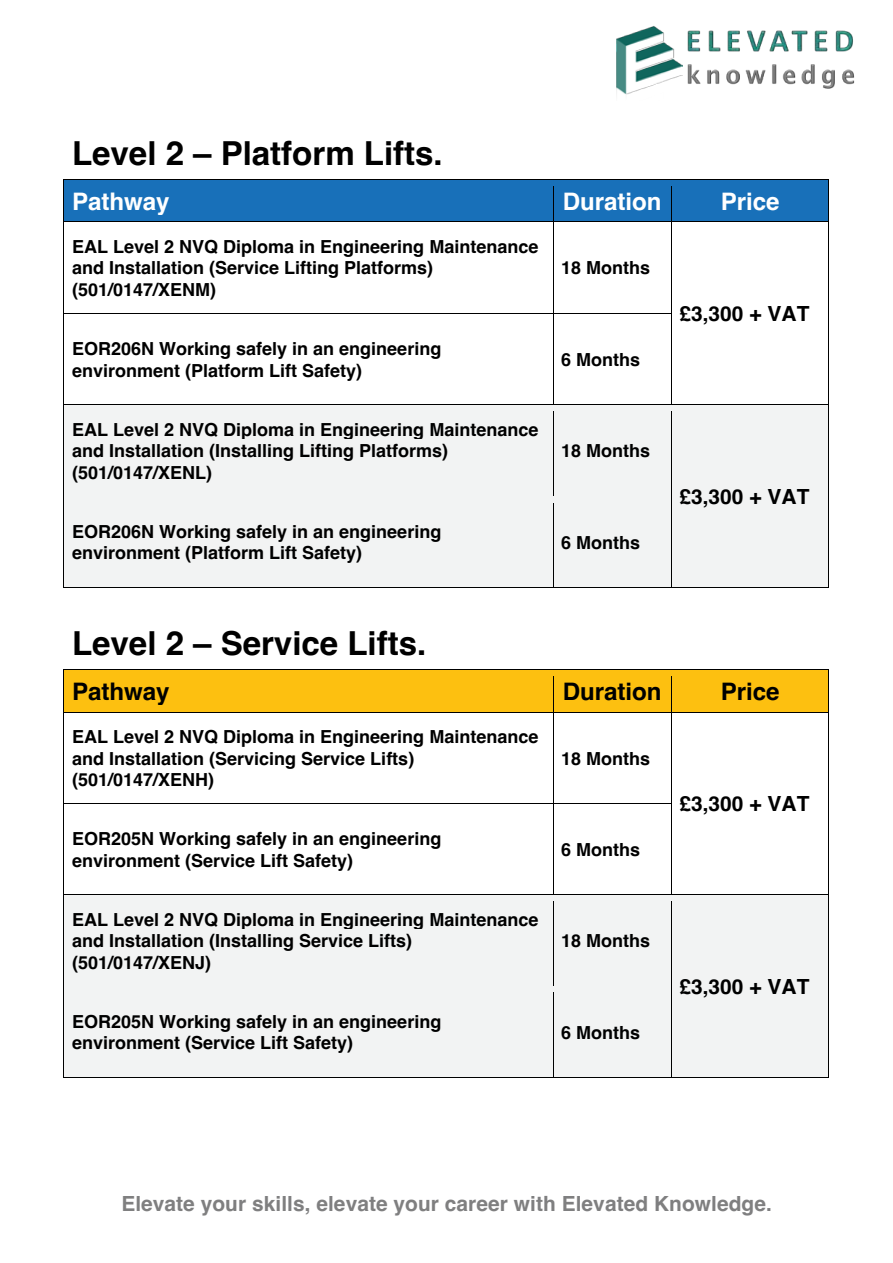
<style>
.page{position:relative;width:893px;height:1263px;background:#fff}
.page>*{position:absolute;margin:0;border:0;box-sizing:border-box;transform-origin:0 0}
.t1{font:700 33.15px "Helvetica";color:#000}
.t2{font:700 24.15px "Helvetica";color:#fff}
.t3{font:700 24.15px "Helvetica";color:#000}
.t4{font:700 20.85px "Helvetica";letter-spacing:.005em;color:#7f7f80}
.t5{font:700 20.85px "Helvetica";letter-spacing:.005em;color:#000}
.t6{font:700 18px/21.6px "Helvetica";color:#000}
</style>
<div class="page">
<img style="left:617px;top:26px;width:65px;height:69px">
<img style="left:687px;top:30px;width:166px;height:22px">
<img style="left:687px;top:64px;width:168px;height:25px">
<div style="left:64px;top:180px;width:489px;height:41px;background:#1870b9"></div>
<div style="left:553px;top:180px;width:117px;height:41px;background:#1870b9"></div>
<div style="left:671px;top:180px;width:157px;height:41px;background:#1870b9"></div>
<hr style="left:65px;top:179px;width:488px;height:1px;background:#000">
<hr style="left:554px;top:179px;width:116px;height:1px;background:#000">
<hr style="left:672px;top:179px;width:156px;height:1px;background:#000">
<hr style="left:63px;top:186px;width:1px;height:35px;background:#000">
<hr style="left:553px;top:186px;width:1px;height:35px;background:#000">
<hr style="left:670px;top:186px;width:1px;height:35px;background:#000">
<hr style="left:828px;top:186px;width:1px;height:35px;background:#000">
<hr style="left:64px;top:221px;width:489px;height:1px;background:#000">
<hr style="left:553px;top:221px;width:117px;height:1px;background:#000">
<hr style="left:671px;top:221px;width:157px;height:1px;background:#000">
<hr style="left:63px;top:229px;width:1px;height:84px;background:#000">
<hr style="left:553px;top:229px;width:1px;height:84px;background:#000">
<hr style="left:670px;top:229px;width:1px;height:84px;background:#000">
<hr style="left:828px;top:229px;width:1px;height:84px;background:#000">
<hr style="left:64px;top:313px;width:489px;height:1px;background:#000">
<hr style="left:553px;top:313px;width:117px;height:1px;background:#000">
<hr style="left:63px;top:320px;width:1px;height:84px;background:#000">
<hr style="left:553px;top:320px;width:1px;height:84px;background:#000">
<hr style="left:670px;top:320px;width:1px;height:84px;background:#000">
<hr style="left:828px;top:320px;width:1px;height:84px;background:#000">
<div style="left:64px;top:405px;width:489px;height:91px;background:#f2f3f3"></div>
<div style="left:553px;top:405px;width:117px;height:91px;background:#f2f3f3"></div>
<div style="left:671px;top:405px;width:157px;height:182px;background:#f2f3f3"></div>
<hr style="left:64px;top:404px;width:489px;height:1px;background:#000">
<hr style="left:553px;top:404px;width:117px;height:1px;background:#000">
<hr style="left:671px;top:404px;width:157px;height:1px;background:#000">
<hr style="left:63px;top:411px;width:1px;height:85px;background:#000">
<hr style="left:553px;top:411px;width:1px;height:85px;background:#000">
<hr style="left:670px;top:411px;width:1px;height:85px;background:#000">
<hr style="left:828px;top:411px;width:1px;height:85px;background:#000">
<div style="left:64px;top:496px;width:489px;height:91px;background:#f2f3f3"></div>
<div style="left:553px;top:496px;width:117px;height:91px;background:#f2f3f3"></div>
<hr style="left:63px;top:503px;width:1px;height:84px;background:#000">
<hr style="left:553px;top:503px;width:1px;height:84px;background:#000">
<hr style="left:670px;top:503px;width:1px;height:84px;background:#000">
<hr style="left:828px;top:503px;width:1px;height:84px;background:#000">
<hr style="left:65px;top:587px;width:488px;height:1px;background:#000">
<hr style="left:554px;top:587px;width:116px;height:1px;background:#000">
<hr style="left:672px;top:587px;width:156px;height:1px;background:#000">
<div style="left:64px;top:670px;width:489px;height:42px;background:#fdc010"></div>
<div style="left:553px;top:670px;width:117px;height:42px;background:#fdc010"></div>
<div style="left:671px;top:670px;width:157px;height:42px;background:#fdc010"></div>
<hr style="left:65px;top:669px;width:488px;height:1px;background:#000">
<hr style="left:554px;top:669px;width:116px;height:1px;background:#000">
<hr style="left:672px;top:669px;width:156px;height:1px;background:#000">
<hr style="left:63px;top:676px;width:1px;height:36px;background:#000">
<hr style="left:553px;top:676px;width:1px;height:36px;background:#000">
<hr style="left:670px;top:676px;width:1px;height:36px;background:#000">
<hr style="left:828px;top:676px;width:1px;height:36px;background:#000">
<hr style="left:64px;top:712px;width:489px;height:1px;background:#000">
<hr style="left:553px;top:712px;width:117px;height:1px;background:#000">
<hr style="left:671px;top:712px;width:157px;height:1px;background:#000">
<hr style="left:63px;top:719px;width:1px;height:84px;background:#000">
<hr style="left:553px;top:719px;width:1px;height:84px;background:#000">
<hr style="left:670px;top:719px;width:1px;height:84px;background:#000">
<hr style="left:828px;top:719px;width:1px;height:84px;background:#000">
<hr style="left:64px;top:803px;width:489px;height:1px;background:#000">
<hr style="left:553px;top:803px;width:117px;height:1px;background:#000">
<hr style="left:63px;top:810px;width:1px;height:84px;background:#000">
<hr style="left:553px;top:810px;width:1px;height:84px;background:#000">
<hr style="left:670px;top:810px;width:1px;height:84px;background:#000">
<hr style="left:828px;top:810px;width:1px;height:84px;background:#000">
<div style="left:64px;top:895px;width:489px;height:91px;background:#f2f3f3"></div>
<div style="left:553px;top:895px;width:117px;height:91px;background:#f2f3f3"></div>
<div style="left:671px;top:895px;width:157px;height:182px;background:#f2f3f3"></div>
<hr style="left:64px;top:894px;width:489px;height:1px;background:#000">
<hr style="left:553px;top:894px;width:117px;height:1px;background:#000">
<hr style="left:671px;top:894px;width:157px;height:1px;background:#000">
<hr style="left:63px;top:901px;width:1px;height:85px;background:#000">
<hr style="left:553px;top:901px;width:1px;height:85px;background:#000">
<hr style="left:670px;top:901px;width:1px;height:85px;background:#000">
<hr style="left:828px;top:901px;width:1px;height:85px;background:#000">
<div style="left:64px;top:986px;width:489px;height:91px;background:#f2f3f3"></div>
<div style="left:553px;top:986px;width:117px;height:91px;background:#f2f3f3"></div>
<hr style="left:63px;top:993px;width:1px;height:84px;background:#000">
<hr style="left:64px;top:1077px;width:489px;height:1px;background:#000">
<hr style="left:553px;top:993px;width:1px;height:84px;background:#000">
<hr style="left:553px;top:1077px;width:117px;height:1px;background:#000">
<hr style="left:670px;top:993px;width:1px;height:84px;background:#000">
<hr style="left:671px;top:1077px;width:157px;height:1px;background:#000">
<hr style="left:828px;top:993px;width:1px;height:84px;background:#000">
<h1 class="t1" style="left:72px;top:133px;width:372px">Level 2 – Platform Lifts.</h1>
<h2 class="t2" style="left:72px;top:186px;width:99px">Pathway</h2>
<h2 class="t2" style="left:562px;top:186px;width:100px">Duration</h2>
<h2 class="t2" style="left:720px;top:186px;width:60px">Price</h2>
<p class="t6" style="left:72px;top:238px;width:468px">EAL Level 2 NVQ Diploma in Engineering Maintenance and Installation (Service Lifting Platforms) (501/0147/XENM)</p>
<p class="t6" style="left:561px;top:259px;width:91px">18 Months</p>
<p class="t6" style="left:72px;top:340px;width:371px">EOR206N Working safely in an engineering environment (Platform Lift Safety)</p>
<p class="t6" style="left:561px;top:351px;width:81px">6 Months</p>
<p class="t6" style="left:72px;top:420px;width:468px">EAL Level 2 NVQ Diploma in Engineering Maintenance and Installation (Installing Lifting Platforms) (501/0147/XENL)</p>
<p class="t6" style="left:561px;top:442px;width:91px">18 Months</p>
<p class="t6" style="left:72px;top:523px;width:371px">EOR206N Working safely in an engineering environment (Platform Lift Safety)</p>
<p class="t6" style="left:561px;top:534px;width:81px">6 Months</p>
<p class="t5" style="left:679px;top:301px;width:132px">£3,300 + VAT</p>
<p class="t5" style="left:679px;top:484px;width:132px">£3,300 + VAT</p>
<h1 class="t1" style="left:72px;top:623px;width:356px">Level 2 – Service Lifts.</h1>
<h2 class="t3" style="left:72px;top:677px;width:99px">Pathway</h2>
<h2 class="t3" style="left:562px;top:677px;width:100px">Duration</h2>
<h2 class="t3" style="left:720px;top:677px;width:60px">Price</h2>
<p class="t6" style="left:72px;top:727px;width:468px">EAL Level 2 NVQ Diploma in Engineering Maintenance and Installation (Servicing Service Lifts) (501/0147/XENH)</p>
<p class="t6" style="left:561px;top:750px;width:91px">18 Months</p>
<p class="t6" style="left:72px;top:830px;width:371px">EOR205N Working safely in an engineering environment (Service Lift Safety)</p>
<p class="t6" style="left:561px;top:841px;width:81px">6 Months</p>
<p class="t6" style="left:72px;top:910px;width:468px">EAL Level 2 NVQ Diploma in Engineering Maintenance and Installation (Installing Service Lifts) (501/0147/XENJ)</p>
<p class="t6" style="left:561px;top:932px;width:91px">18 Months</p>
<p class="t6" style="left:72px;top:1013px;width:371px">EOR205N Working safely in an engineering environment (Service Lift Safety)</p>
<p class="t6" style="left:561px;top:1023px;width:81px">6 Months</p>
<p class="t5" style="left:679px;top:791px;width:132px">£3,300 + VAT</p>
<p class="t5" style="left:679px;top:974px;width:132px">£3,300 + VAT</p>
<p class="t4" style="left:121px;top:1191px;width:652px">Elevate your skills, elevate your career with Elevated Knowledge.</p>
</div>
